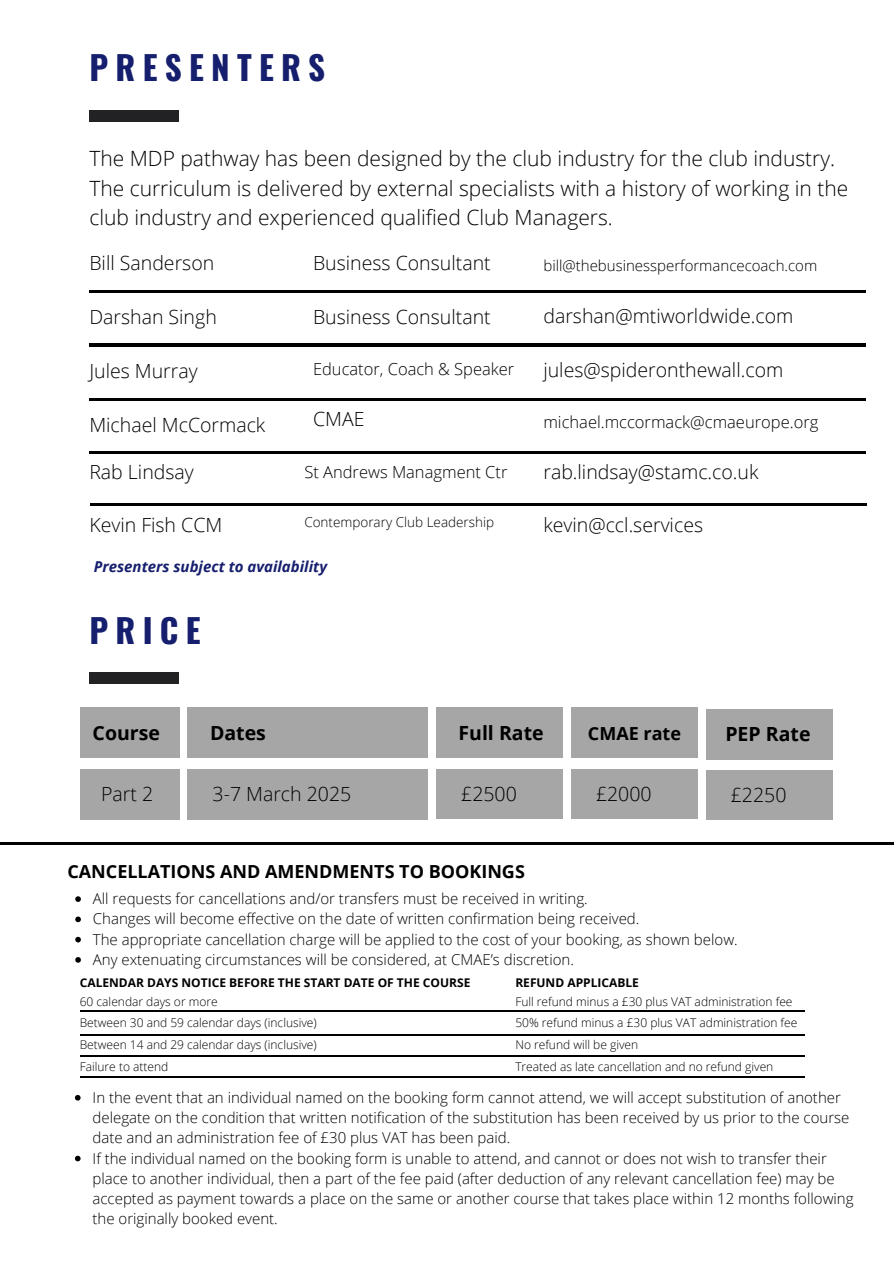
<style>
.page{position:relative;width:894px;height:1264px;background:#fff}
.page>*{position:absolute;margin:0;border:0;box-sizing:border-box;transform-origin:0 0}
.t1{font:700 33.15px "Oswald";letter-spacing:.22em;color:#151f6d}
.t2{font:300 21px/29.2px "Open Sans";color:#000}
.t3{font:300 19.5px "Open Sans";color:#000}
.t4{font:700 19.5px "Open Sans";color:#000}
.t5{font:700 18px "Open Sans";color:#000}
.t6{font:300 16.5px "Open Sans";color:#000}
.t7{font:300 15px/20.2px "Open Sans";color:#000}
.t8{font:italic 700 15px "Open Sans";color:#151f6d}
.t9{font:300 13.5px "Open Sans";color:#000}
.t10{font:300 12px "Open Sans";color:#000}
.t11{font:700 12px "Open Sans";color:#000}
</style>
<div class="page">
<div style="left:89px;top:110px;width:90px;height:11px;background:#222224"></div>
<hr style="left:89px;top:291px;width:776px;height:2px;background:#000">
<hr style="left:89px;top:344px;width:776px;height:2px;background:#000">
<hr style="left:89px;top:398px;width:776px;height:2px;background:#000">
<hr style="left:89px;top:451px;width:776px;height:2px;background:#000">
<div style="left:89px;top:672px;width:90px;height:12px;background:#222224"></div>
<hr style="left:0;top:842px;width:893px;height:2px;background:#000">
<svg style="left:75px;top:896px;width:6px;height:5px"></svg>
<svg style="left:75px;top:916px;width:6px;height:6px"></svg>
<svg style="left:75px;top:936px;width:6px;height:6px"></svg>
<svg style="left:75px;top:957px;width:6px;height:5px"></svg>
<svg style="left:75px;top:1095px;width:6px;height:5px"></svg>
<svg style="left:75px;top:1155px;width:6px;height:6px"></svg>
<hr style="left:90px;top:503px;width:776px;height:2px;background:#000">
<hr style="left:80px;top:1010px;width:724px;height:1px;background:#000">
<hr style="left:80px;top:1034px;width:724px;height:1px;background:#000">
<hr style="left:80px;top:1055px;width:724px;height:1px;background:#000">
<hr style="left:80px;top:1076px;width:724px;height:1px;background:#000">
<div style="left:80px;top:707px;width:99px;height:51px;background:#a6a6a6"></div>
<div style="left:187px;top:707px;width:241px;height:51px;background:#a6a6a6"></div>
<div style="left:436px;top:707px;width:127px;height:51px;background:#a6a6a6"></div>
<div style="left:80px;top:769px;width:99px;height:51px;background:#a6a6a6"></div>
<div style="left:187px;top:769px;width:241px;height:51px;background:#a6a6a6"></div>
<div style="left:436px;top:769px;width:127px;height:49px;background:#a6a6a6"></div>
<div style="left:571px;top:707px;width:126px;height:51px;background:#a6a6a6"></div>
<div style="left:570px;top:769px;width:127px;height:49px;background:#a6a6a6"></div>
<div style="left:705px;top:708px;width:127px;height:51px;background:#a6a6a6"></div>
<div style="left:705px;top:770px;width:127px;height:49px;background:#a6a6a6"></div>
<p class="t1" style="left:89px;top:42px;width:237px">PRESENTERS</p>
<h4 class="t2" style="left:89px;top:144px;width:760px">The MDP pathway has been designed by the club industry for the club industry.<br>The curriculum is delivered by external specialists with a history of working in the club industry and experienced qualified Club Managers.</h4>
<h1 class="t3" style="left:89px;top:249px;width:126px">Bill Sanderson</h1>
<h4 class="t3" style="left:89px;top:303px;width:129px">Darshan Singh</h4>
<h4 class="t3" style="left:89px;top:357px;width:110px">Jules Murray</h4>
<h4 class="t3" style="left:89px;top:411px;width:177px">Michael McCormack</h4>
<h4 class="t3" style="left:313px;top:249px;width:179px">Business Consultant</h4>
<h4 class="t3" style="left:313px;top:303px;width:179px">Business Consultant</h4>
<h4 class="t6" style="left:313px;top:357px;width:203px">Educator, Coach &amp; Speaker</h4>
<h3 class="t3" style="left:313px;top:405px;width:53px">CMAE</h3>
<h4 class="t7" style="left:543px;top:255px;width:275px">bill@thebusinessperformancecoach.com</h4>
<p class="t3" style="left:543px;top:302px;width:251px">darshan@mtiworldwide.com</p>
<p class="t3" style="left:543px;top:356px;width:241px">jules@spideronthewall.com</p>
<h4 class="t6" style="left:543px;top:410px;width:276px">michael.mccormack@cmaeurope.org</h4>
<h6 class="t3" style="left:89px;top:458px;width:106px">Rab Lindsay</h6>
<h3 class="t6" style="left:304px;top:460px;width:204px">St Andrews Managment Ctr</h3>
<h4 class="t3" style="left:543px;top:458px;width:216px">rab.lindsay@stamc.co.uk</h4>
<h4 class="t3" style="left:89px;top:510px;width:134px">Kevin Fish CCM</h4>
<h4 class="t9" style="left:304px;top:513px;width:191px">Contemporary Club Leadership</h4>
<h4 class="t3" style="left:543px;top:510px;width:161px">kevin@ccl.services</h4>
<h2 class="t8" style="left:94px;top:556px;width:235px">Presenters subject to availability</h2>
<h4 class="t1" style="left:89px;top:604px;width:113px">PRICE</h4>
<p class="t4" style="left:93px;top:718px;width:69px">Course</p>
<p class="t4" style="left:210px;top:718px;width:57px">Dates</p>
<p class="t4" style="left:458px;top:718px;width:87px">Full Rate</p>
<p class="t3" style="left:101px;top:780px;width:54px">Part 2</p>
<p class="t3" style="left:212px;top:780px;width:140px">3-7 March 2025</p>
<p class="t3" style="left:461px;top:780px;width:57px">£2500</p>
<p class="t5" style="left:587px;top:720px;width:95px">CMAE rate</p>
<p class="t3" style="left:596px;top:780px;width:57px">£2000</p>
<p class="t4" style="left:725px;top:720px;width:87px">PEP Rate</p>
<p class="t3" style="left:730px;top:781px;width:57px">£2250</p>
<p class="t5" style="left:67px;top:859px;width:459px">CANCELLATIONS AND AMENDMENTS TO BOOKINGS</p>
<h4 class="t7" style="left:93px;top:888px;width:496px">All requests for cancellations and/or transfers must be received in writing.</h4>
<h4 class="t7" style="left:93px;top:908px;width:548px">Changes will become effective on the date of written confirmation being received.</h4>
<p class="t7" style="left:93px;top:928px;width:646px">The appropriate cancellation charge will be applied to the cost of your booking, as shown below.</p>
<h4 class="t7" style="left:93px;top:949px;width:482px">Any extenuating circumstances will be considered, at CMAE’s discretion.</h4>
<p class="t11" style="left:80px;top:974px;width:392px">CALENDAR DAYS NOTICE BEFORE THE START DATE OF THE COURSE</p>
<h1 class="t11" style="left:515px;top:974px;width:125px">REFUND APPLICABLE</h1>
<h4 class="t10" style="left:80px;top:993px;width:139px">60 calendar days or more</h4>
<h5 class="t10" style="left:515px;top:993px;width:278px">Full refund minus a £30 plus VAT administration fee</h5>
<p class="t10" style="left:80px;top:1013px;width:238px">Between 30 and 59 calendar days (inclusive)</p>
<p class="t10" style="left:515px;top:1013px;width:283px">50% refund minus a £30 plus VAT administration fee</p>
<p class="t10" style="left:80px;top:1036px;width:238px">Between 14 and 29 calendar days (inclusive)</p>
<p class="t10" style="left:515px;top:1036px;width:124px">No refund will be given</p>
<p class="t10" style="left:80px;top:1057px;width:90px">Failure to attend</p>
<p class="t10" style="left:515px;top:1057px;width:259px">Treated as late cancellation and no refund given</p>
<h3 class="t7" style="left:93px;top:1086px;width:758px">In the event that an individual named on the booking form cannot attend, we will accept substitution of another delegate on the condition that written notification of the substitution has been received by us prior to the course date and an administration fee of £30 plus VAT has been paid.</h3>
<h3 class="t7" style="left:93px;top:1147px;width:762px">If the individual named on the booking form is unable to attend, and cannot or does not wish to transfer their place to another individual, then a part of the fee paid (after deduction of any relevant cancellation fee) may be accepted as payment towards a place on the same or another course that takes place within 12 months following the originally booked event.</h3>
</div>
